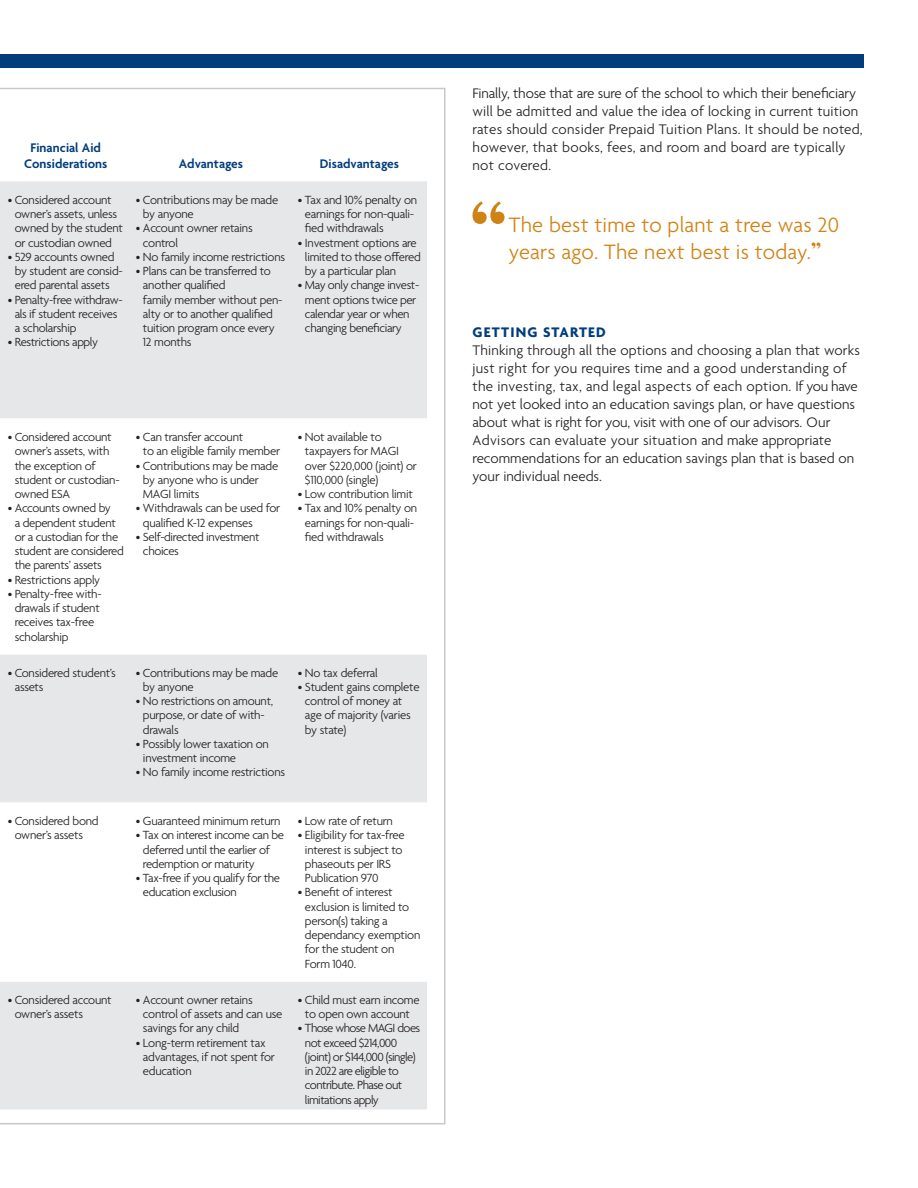
<style>
.page{position:relative;width:918px;height:1188px;background:#fff}
.page>*{position:absolute;margin:0;border:0;box-sizing:border-box;transform-origin:0 0}
.Pullquote{font:300 22.5px/27px "Agenda";letter-spacing:.01em;color:#d08315}
.Body_Copy{font:300 15px/18px "Agenda";letter-spacing:.005em;color:#231f20}
.Content_Header{font:700 15px "Agenda";letter-spacing:.08em;color:#013d7d}
.t1{font:600 13.5px/16.2px "Agenda";letter-spacing:.005em;color:#013d7d;text-align:center}
.t2{font:300 12.75px/14.2px "Agenda";letter-spacing:-.02em;color:#231f20}
.t3{font:300 12.75px/14.2px "Agenda";letter-spacing:-.045em;color:#231f20}
.s1{font-family:"Else NPL Std";font-weight:700}
</style>
<div class="page">
<div style="left:0;top:54px;width:864px;height:14px;background:#013d7d"></div>
<svg style="left:0;top:88px;width:446px;height:1036px"></svg>
<svg style="left:473px;top:201px;width:32px;height:23px"></svg>
<p class="t1" style="left:24px;top:140px;width:85px">Financial Aid<br>Considerations</p>
<p class="t2" style="left:15px;top:194px;width:110px;text-indent:-7px">• Considered account owner’s assets, unless owned by the student or custodian owned</p>
<p class="t2" style="left:15px;top:251px;width:110px;text-indent:-7px">• 529 accounts owned by student are consid&shy;ered parental assets</p>
<p class="t2" style="left:15px;top:293px;width:109px;text-indent:-7px">• Penalty-free withdraw&shy;als if student receives a scholarship</p>
<p class="t2" style="left:8px;top:336px;width:92px">• Restrictions apply</p>
<p class="t1" style="left:179px;top:156px;width:66px">Advantages</p>
<p class="t1" style="left:320px;top:156px;width:81px">Disadvantages</p>
<p class="t2" style="left:143px;top:194px;width:137px;text-indent:-7px">• Contributions may be made by anyone</p>
<p class="t2" style="left:143px;top:222px;width:111px;text-indent:-7px">• Account owner retains control</p>
<p class="t2" style="left:136px;top:251px;width:151px">• No family income restrictions</p>
<p class="t2" style="left:143px;top:265px;width:141px;text-indent:-7px">• Plans can be transferred to another qualified<br>family member without pen&shy;alty or to another qualified tuition program once every<br>12 months</p>
<p class="t2" style="left:305px;top:194px;width:114px;text-indent:-7px">• Tax and 10% penalty on earnings for non-quali&shy;fied withdrawals</p>
<p class="t2" style="left:305px;top:236px;width:117px;text-indent:-7px">• Investment options are limited to those offered by a particular plan</p>
<p class="t2" style="left:305px;top:279px;width:116px;text-indent:-7px">• May only change invest&shy;ment options twice per calendar year or when changing beneficiary</p>
<p class="t2" style="left:15px;top:431px;width:106px;text-indent:-7px">• Considered account owner’s assets, with the exception of student or custodian&shy;owned ESA</p>
<p class="t2" style="left:15px;top:502px;width:111px;text-indent:-7px">• Accounts owned by<br>a dependent student or a custodian for the student are considered the parents’ assets</p>
<p class="t2" style="left:8px;top:573px;width:94px">• Restrictions apply</p>
<p class="t2" style="left:15px;top:587px;width:89px;text-indent:-7px">• Penalty-free with&shy;drawals if student receives tax-free scholarship</p>
<p class="t2" style="left:143px;top:431px;width:139px;text-indent:-7px">• Can transfer account<br>to an eligible family member</p>
<p class="t2" style="left:143px;top:459px;width:137px;text-indent:-7px">• Contributions may be made by anyone who is under<br>MAGI limits</p>
<p class="t2" style="left:143px;top:502px;width:139px;text-indent:-7px">• Withdrawals can be used for qualified K-12 expenses</p>
<p class="t2" style="left:143px;top:530px;width:118px;text-indent:-7px">• Self-directed investment choices</p>
<p class="t2" style="left:305px;top:431px;width:113px;text-indent:-7px">• Not available to taxpayers for MAGI over $220,000 (joint) or $110,000 (single)</p>
<p class="t2" style="left:298px;top:488px;width:116px">• Low contribution limit</p>
<p class="t2" style="left:305px;top:502px;width:114px;text-indent:-7px">• Tax and 10% penalty on earnings for non-quali&shy;fied withdrawals</p>
<p class="t2" style="left:15px;top:666px;width:103px;text-indent:-7px">• Considered student’s assets</p>
<p class="t2" style="left:143px;top:666px;width:137px;text-indent:-7px">• Contributions may be made by anyone</p>
<p class="t2" style="left:143px;top:695px;width:132px;text-indent:-7px">• No restrictions on amount, purpose, or date of with&shy;drawals</p>
<p class="t2" style="left:143px;top:738px;width:127px;text-indent:-7px">• Possibly lower taxation on investment income</p>
<p class="t2" style="left:136px;top:766px;width:151px">• No family income restrictions</p>
<p class="t2" style="left:298px;top:666px;width:81px">• No tax deferral</p>
<p class="t2" style="left:305px;top:681px;width:116px;text-indent:-7px">• Student gains complete control of money at age of majority (varies by state)</p>
<p class="t2" style="left:15px;top:815px;width:85px;text-indent:-7px">• Considered bond owner’s assets</p>
<p class="t2" style="left:136px;top:815px;width:146px">• Guaranteed minimum return</p>
<p class="t2" style="left:143px;top:829px;width:143px;text-indent:-7px">• Tax on interest income can be deferred until the earlier of redemption or maturity</p>
<p class="t2" style="left:143px;top:872px;width:139px;text-indent:-7px">• Tax-free if you qualify for the education exclusion</p>
<p class="t2" style="left:15px;top:993px;width:98px;text-indent:-7px">• Considered account owner’s assets</p>
<p class="t2" style="left:143px;top:993px;width:141px;text-indent:-7px">• Account owner retains control of assets and can use savings for any child</p>
<p class="t2" style="left:143px;top:1036px;width:134px;text-indent:-7px">• Long-term retirement tax advantages, if not spent for education</p>
<p class="t2" style="left:298px;top:815px;width:97px">• Low rate of return</p>
<p class="t2" style="left:305px;top:829px;width:101px;text-indent:-7px">• Eligibility for tax-free interest is subject to phaseouts per IRS<br>Publication 970</p>
<p class="t2" style="left:305px;top:886px;width:117px;text-indent:-7px">• Benefit of interest exclusion is limited to person(s) taking a dependancy exemption for the student on<br>Form 1040.</p>
<p class="t2" style="left:298px;top:993px;width:123px;text-align:center">• Child must earn income to open own account</p>
<p class="t3" style="left:305px;top:1022px;width:117px;text-indent:-7px">• Those whose MAGI does not exceed $214,000 (joint) or $144,000 (single) in 2022 are eligible to contribute. Phase out limitations apply</p>
<p class="Body_Copy" style="left:472px;top:86px;width:392px">Finally, those that are sure of the school to which their beneficiary will be admitted and value the idea of locking in current tuition rates should consider Prepaid Tuition Plans. It should be noted, however, that books, fees, and room and board are typically not covered.</p>
<p class="Pullquote" style="left:509px;top:212px;width:332px">The best time to plant a tree was 20 years ago. The next best is today.<span class="s1">”</span></p>
<p class="Content_Header" style="left:472px;top:324px;width:135px">GETTING STARTED</p>
<p class="Body_Copy" style="left:472px;top:342px;width:389px">Thinking through all the options and choosing a plan that works just right for you requires time and a good understanding of the investing, tax, and legal aspects of each option. If you have not yet looked into an education savings plan, or have questions about what is right for you, visit with one of our advisors. Our Advisors can evaluate your situation and make appropriate recommendations for an education savings plan that is based on your individual needs.</p>
</div>
